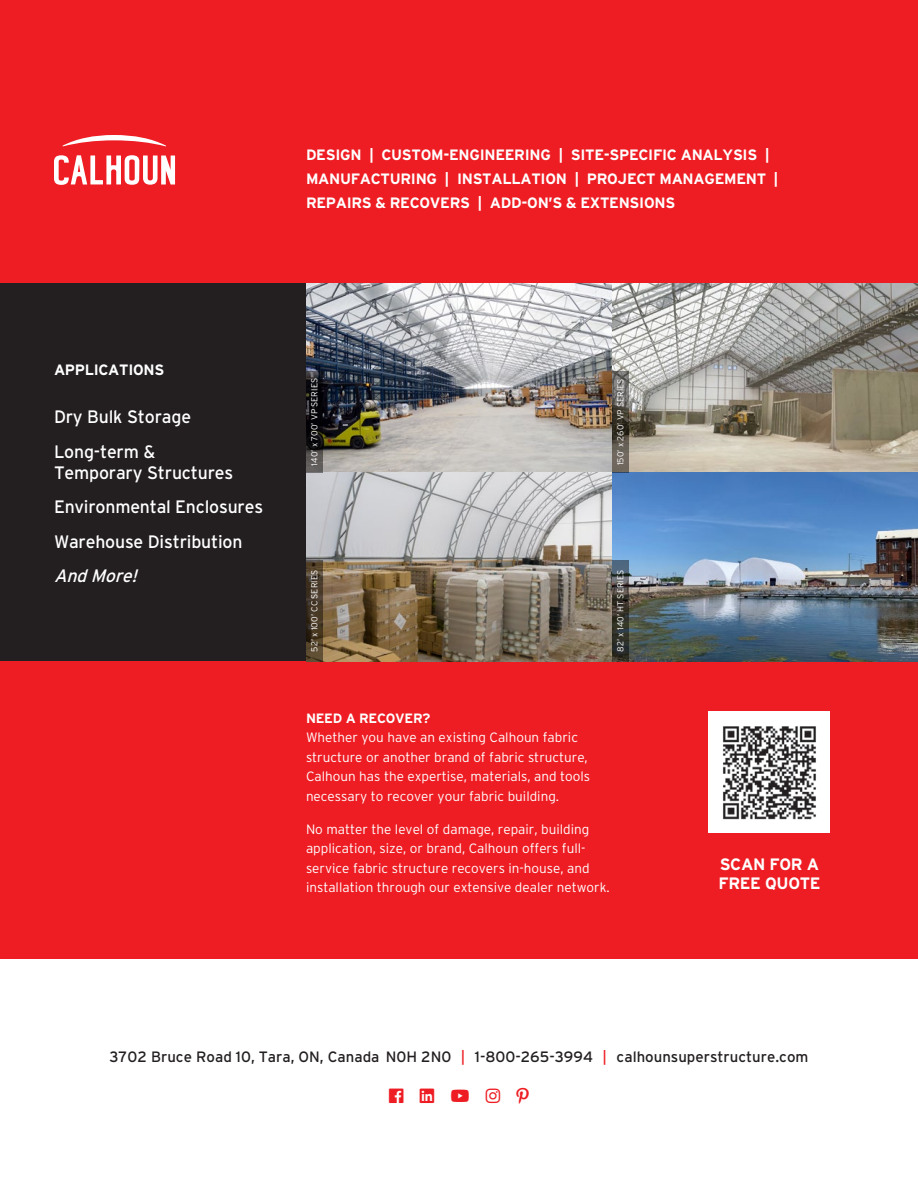
<style>
.page{position:relative;width:918px;height:1188px;background:#fff}
.page>*{position:absolute;margin:0;border:0;box-sizing:border-box;transform-origin:0 0}
.t1{font:18px/21px "Interstate";letter-spacing:-.01em;color:#fff}
.t2{font:italic 18px "Interstate";color:#fff}
.t3{font:700 16.5px/19.8px "Interstate";letter-spacing:-.02em;color:#fff}
.Heading{font:700 15px/24px "Interstate";letter-spacing:-.02em;color:#fff}
.t4{font:15px "Interstate";color:#231f20}
.Body{font:300 13.5px/19.5px "Interstate";color:#fff}
.Heading-2{font:700 13.5px "Interstate";letter-spacing:-.02em;color:#fff}
.Dimensions{font:300 8.7px "Interstate";color:#fff}
.s1{color:#ee1d23}
</style>
<div class="page">
<div style="left:0;top:0;width:918px;height:958px;background:#ee1d23"></div>
<div style="left:0;top:284px;width:306px;height:378px;background:#231f20"></div>
<img style="left:306px;top:284px;width:612px;height:378px">
<svg style="left:54px;top:155px;width:121px;height:30px"></svg>
<svg style="left:62px;top:135px;width:104px;height:11px"></svg>
<svg style="left:306px;top:371px;width:16px;height:101px;background:#201e21"></svg>
<svg style="left:612px;top:371px;width:16px;height:101px;background:#5b564f"></svg>
<svg style="left:306px;top:560px;width:16px;height:102px;background:#493b28"></svg>
<svg style="left:612px;top:560px;width:16px;height:102px;background:#3b3e3b"></svg>
<div style="left:709px;top:712px;width:121px;height:121px;background:#fff"></div>
<img style="left:723px;top:726px;width:93px;height:94px">
<p class="Heading" style="left:306px;top:143px;width:474px">DESIGN | CUSTOM-ENGINEERING | SITE-SPECIFIC ANALYSIS |<br>MANUFACTURING | INSTALLATION | PROJECT MANAGEMENT |<br>REPAIRS &amp; RECOVERS | ADD-ON’S &amp; EXTENSIONS</p>
<p class="Heading" style="left:54px;top:358px;width:112px">APPLICATIONS</p>
<p class="t1" style="left:54px;top:406px;width:139px">Dry Bulk Storage</p>
<p class="t1" style="left:54px;top:441px;width:181px">Long-term &amp;<br>Temporary Structures</p>
<p class="t1" style="left:54px;top:496px;width:211px">Environmental Enclosures</p>
<p class="t1" style="left:54px;top:531px;width:190px">Warehouse Distribution</p>
<p class="t2" style="left:54px;top:566px;width:90px">AndMore!</p>
<p class="Dimensions" style="left:310px;top:466px;width:89px;rotate:-90deg">140’ x 700’ VP SERIES</p>
<p class="Dimensions" style="left:616px;top:465px;width:88px;rotate:-90deg">150’ x 260’ VP SERIES</p>
<p class="Dimensions" style="left:310px;top:652px;width:83px;rotate:-90deg">52’ x 100’ CC SERIES</p>
<p class="Dimensions" style="left:616px;top:652px;width:83px;rotate:-90deg">82’ x 140’ HT SERIES</p>
<p class="Heading-2" style="left:306px;top:710px;width:126px">NEED A RECOVER?</p>
<p class="Body" style="left:306px;top:727px;width:286px">Whether you have an existing Calhoun fabric structure or another brand of fabric structure, Calhoun has the expertise, materials, and tools necessary to recover your fabric building.</p>
<p class="Body" style="left:306px;top:819px;width:305px">No matter the level of damage, repair, building application, size, or brand, Calhoun offers full&shy;service fabric structure recovers in-house, and installation through our extensive dealer network.</p>
<p class="t3" style="left:718px;top:854px;width:104px">SCAN FOR A<br>FREE QUOTE</p>
<p class="t4" style="left:109px;top:1048px;width:701px">3702 Bruce Road 10, Tara, ON, Canada N0H 2N0 <span class="s1">|</span> 1-800-265-3994 <span class="s1">|</span> calhounsuperstructure.com</p>
</div>
